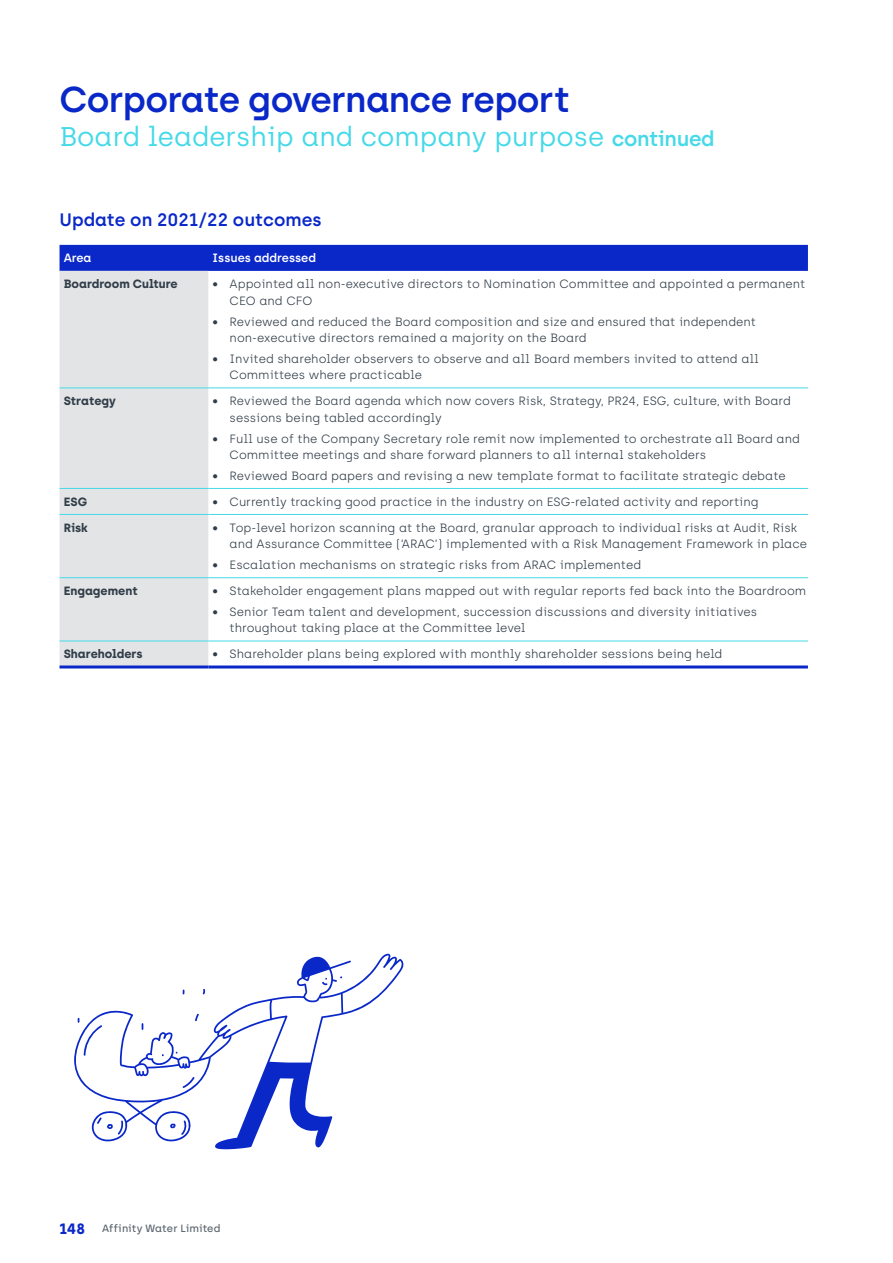
<style>
.page{position:relative;width:893px;height:1263px;background:#fff}
.page>*{position:absolute;margin:0;border:0;box-sizing:border-box;transform-origin:0 0}
.t1{font:600 36px "Archia";letter-spacing:-.02em;color:#0a28c8}
.t2{font:27px "Archia";color:#46d9e8}
.t3{font:600 18px "Archia";color:#0a28c8}
.t4{font:300 12px/16.5px "Archia";color:#313d48}
.t5{font:700 12px "Archia";color:#313d48}
.t6{font:600 12px "Archia";color:#fff}
.t7{font:500 10.5px "Archia";letter-spacing:.005em;color:#5a646d}
.s1{font-weight:600;font-size:21px}
.s2{font-weight:700;font-size:15px;color:#0a28c8}
</style>
<div class="page">
<div style="left:60px;top:245px;width:748px;height:26px;background:#0a28c8"></div>
<div style="left:60px;top:271px;width:148px;height:394px;background:#e3e4e6"></div>
<hr style="left:60px;top:665px;width:148px;height:3px;background:#0a28c8">
<hr style="left:208px;top:665px;width:600px;height:3px;background:#0a28c8">
<hr style="left:60px;top:387px;width:148px;height:1px;background:#46d9e8">
<hr style="left:208px;top:387px;width:600px;height:1px;background:#46d9e8">
<hr style="left:60px;top:488px;width:148px;height:1px;background:#46d9e8">
<hr style="left:208px;top:488px;width:600px;height:1px;background:#46d9e8">
<hr style="left:60px;top:514px;width:148px;height:1px;background:#46d9e8">
<hr style="left:208px;top:514px;width:600px;height:1px;background:#46d9e8">
<hr style="left:60px;top:577px;width:148px;height:1px;background:#46d9e8">
<hr style="left:208px;top:577px;width:600px;height:1px;background:#46d9e8">
<hr style="left:60px;top:641px;width:148px;height:1px;background:#46d9e8">
<hr style="left:208px;top:641px;width:600px;height:1px;background:#46d9e8">
<svg style="left:74px;top:953px;width:330px;height:196px"></svg>
<svg style="left:322px;top:978px;width:6px;height:7px"></svg>
<svg style="left:170px;top:1120px;width:17px;height:15px"></svg>
<svg style="left:195px;top:1014px;width:4px;height:7px"></svg>
<svg style="left:78px;top:1018px;width:25px;height:38px"></svg>
<svg style="left:97px;top:1117px;width:27px;height:18px"></svg>
<svg style="left:182px;top:1076px;width:13px;height:12px"></svg>
<h1 class="t1" style="left:60px;top:78px;width:512px">Corporate governance report</h1>
<h2 class="t2" style="left:60px;top:121px;width:656px">Board leadership and company purpose <span class="s1">continued</span></h2>
<h3 class="t3" style="left:60px;top:209px;width:264px">Update on 2021/22 outcomes</h3>
<p class="t6" style="left:64px;top:251px;width:29px">Area</p>
<p class="t6" style="left:213px;top:251px;width:105px">Issues addressed</p>
<p class="t5" style="left:64px;top:277px;width:116px">Boardroom Culture</p>
<p class="t4" style="left:230px;top:276px;width:577px;text-indent:-17px">• Appointed all non-executive directors to Nomination Committee and appointed a permanent<br>CEO and CFO</p>
<p class="t4" style="left:230px;top:313px;width:528px;text-indent:-17px">• Reviewed and reduced the Board composition and size and ensured that independent non-executive directors remained a majority on the Board</p>
<p class="t4" style="left:230px;top:350px;width:531px;text-indent:-17px">• Invited shareholder observers to observe and all Board members invited to attend all<br>Committees where practicable</p>
<p class="t5" style="left:64px;top:394px;width:54px">Strategy</p>
<p class="t4" style="left:230px;top:393px;width:563px;text-indent:-17px">• Reviewed the Board agenda which now covers Risk, Strategy, PR24, ESG, culture, with Board sessions being tabled accordingly</p>
<p class="t4" style="left:230px;top:430px;width:572px;text-indent:-17px">• Full use of the Company Secretary role remit now implemented to orchestrate all Board and<br>Committee meetings and share forward planners to all internal stakeholders</p>
<p class="t4" style="left:213px;top:467px;width:575px">• Reviewed Board papers and revising a new template format to facilitate strategic debate</p>
<p class="t5" style="left:64px;top:494px;width:25px">ESG</p>
<p class="t4" style="left:213px;top:493px;width:547px">• Currently tracking good practice in the industry on ESG-related activity and reporting</p>
<p class="t5" style="left:64px;top:520px;width:26px">Risk</p>
<p class="t4" style="left:230px;top:519px;width:579px;text-indent:-17px">• Top-level horizon scanning at the Board, granular approach to individual risks at Audit, Risk and Assurance Committee (‘ARAC’) implemented with a Risk Management Framework in place</p>
<p class="t4" style="left:213px;top:557px;width:430px">• Escalation mechanisms on strategic risks from ARAC implemented</p>
<p class="t5" style="left:64px;top:583px;width:75px">Engagement</p>
<p class="t4" style="left:213px;top:583px;width:595px">• Stakeholder engagement plans mapped out with regular reports fed back into the Boardroom</p>
<p class="t4" style="left:230px;top:603px;width:529px;text-indent:-17px">• Senior Team talent and development, succession discussions and diversity initiatives throughout taking place at the Committee level</p>
<p class="t5" style="left:64px;top:647px;width:80px">Shareholders</p>
<p class="t4" style="left:213px;top:646px;width:511px">• Shareholder plans being explored with monthly shareholder sessions being held</p>
<p class="t7" style="left:60px;top:1222px;width:162px"><span class="s2">148</span> Affinity Water Limited</p>
</div>
